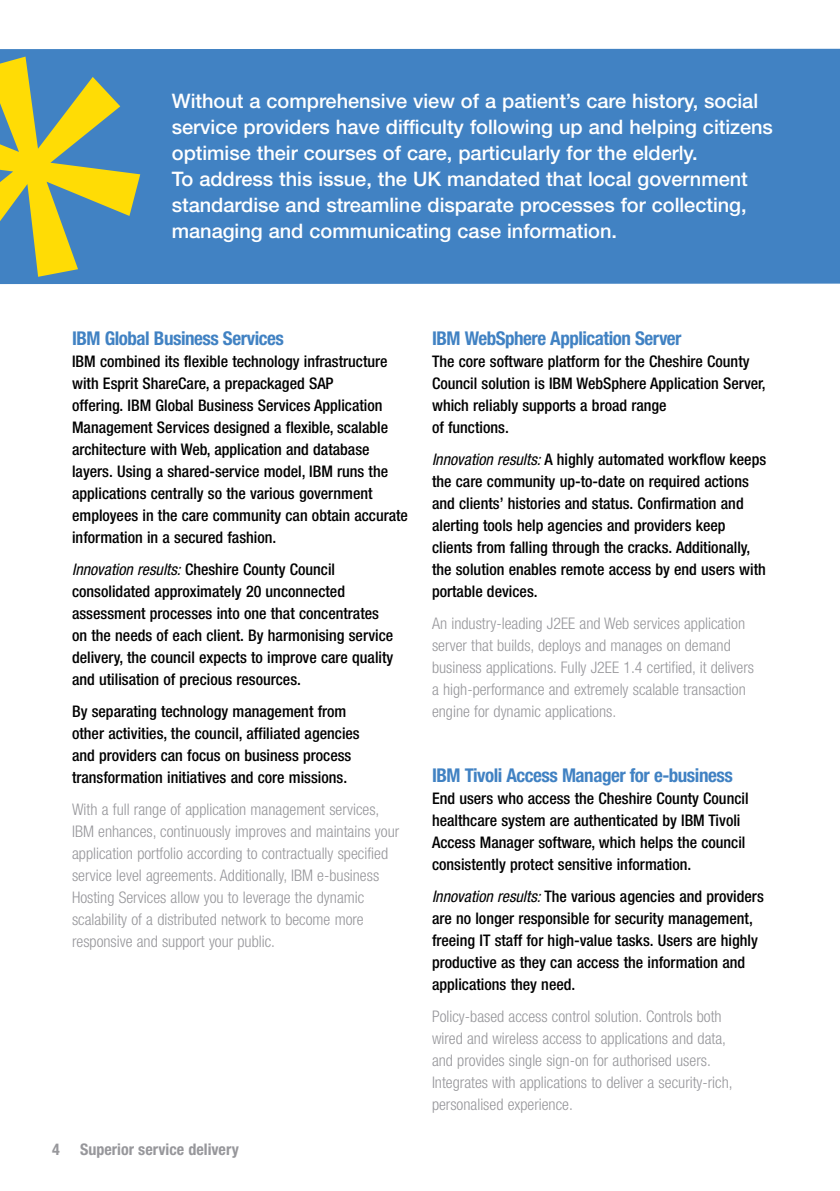
<style>
.page{position:relative;width:840px;height:1191px;background:#fff}
.page>*{position:absolute;margin:0;border:0;box-sizing:border-box;transform-origin:0 0}
.t1{font:500 20px/26px "Helvetica Neue LT Std";letter-spacing:-.005em;color:#fff}
.t2{font:700 condensed 19px "Helvetica Neue LT Std";letter-spacing:-.025em;color:#4182c3}
.t3{font:500 condensed 16px/22px "Helvetica Neue LT Std";color:#000}
.t4{font:300 condensed 16px/22px "Helvetica Neue LT Std";color:#97979b}
.t5{font:700 condensed 16px "Helvetica Neue LT Std";color:#97979b}
.s1{font-weight:400;font-style:italic}
</style>
<div class="page">
<div style="left:0;top:48px;width:839px;height:236px;background:#4182c3"></div>
<svg style="left:0;top:57px;width:140px;height:220px;background:#90a773"></svg>
<p class="t1" style="left:172px;top:88px;width:602px">Without a comprehensive view of a patient’s care history, social service providers have difficulty following up and helping citizens optimise their courses of care, particularly for the elderly.<br>To address this issue, the UK mandated that local government standardise and streamline disparate processes for collecting, managing and communicating case information.</p>
<p class="t2" style="left:72px;top:327px;width:213px">IBM Global Business Services</p>
<p class="t3" style="left:72px;top:350px;width:337px">IBM combined its flexible technology infrastructure with Esprit ShareCare, a prepackaged SAP<br>offering. IBM Global Business Services Application Management Services designed a flexible, scalable architecture with Web, application and database layers. Using a shared-service model, IBM runs the applications centrally so the various government employees in the care community can obtain accurate information in a secured fashion.</p>
<p class="t3" style="left:72px;top:558px;width:323px"><span class="s1">Innovation results:</span> Cheshire County Council consolidated approximately 20 unconnected assessment processes into one that concentrates on the needs of each client. By harmonising service delivery, the council expects to improve care quality and utilisation of precious resources.</p>
<p class="t3" style="left:72px;top:700px;width:289px">By separating technology management from other activities, the council, affiliated agencies and providers can focus on business process transformation initiatives and core missions.</p>
<p class="t4" style="left:72px;top:798px;width:328px">With a full range of application management services, IBM enhances, continuously improves and maintains your application portfolio according to contractually specified service level agreements. Additionally, IBM e-business Hosting Services allow you to leverage the dynamic scalability of a distributed network to become more responsive and support your public.</p>
<p class="t5" style="left:80px;top:1139px;width:160px">Superior service delivery</p>
<p class="t2" style="left:432px;top:327px;width:251px">IBM WebSphere Application Server</p>
<p class="t3" style="left:432px;top:350px;width:335px">The core software platform for the Cheshire County Council solution is IBM WebSphere Application Server, which reliably supports a broad range<br>of functions.</p>
<p class="t3" style="left:432px;top:448px;width:335px"><span class="s1">Innovation results:</span> A highly automated workflow keeps the care community up-to-date on required actions and clients’ histories and status. Confirmation and alerting tools help agencies and providers keep clients from falling through the cracks. Additionally, the solution enables remote access by end users with portable devices.</p>
<p class="t4" style="left:432px;top:612px;width:323px">An industry-leading J2EE and Web services application server that builds, deploys and manages on demand business applications. Fully J2EE 1.4 certified, it delivers a high-performance and extremely scalable transaction engine for dynamic applications.</p>
<p class="t2" style="left:432px;top:764px;width:302px">IBM Tivoli Access Manager for e-business</p>
<p class="t3" style="left:432px;top:787px;width:318px">End users who access the Cheshire County Council healthcare system are authenticated by IBM Tivoli Access Manager software, which helps the council consistently protect sensitive information.</p>
<p class="t3" style="left:432px;top:885px;width:333px"><span class="s1">Innovation results:</span> The various agencies and providers are no longer responsible for security management, freeing IT staff for high-value tasks. Users are highly productive as they can access the information and applications they need.</p>
<p class="t4" style="left:432px;top:1005px;width:302px">Policy-based access control solution. Controls both wired and wireless access to applications and data, and provides single sign-on for authorised users.<br>Integrates with applications to deliver a security-rich, personalised experience.</p>
</div>
